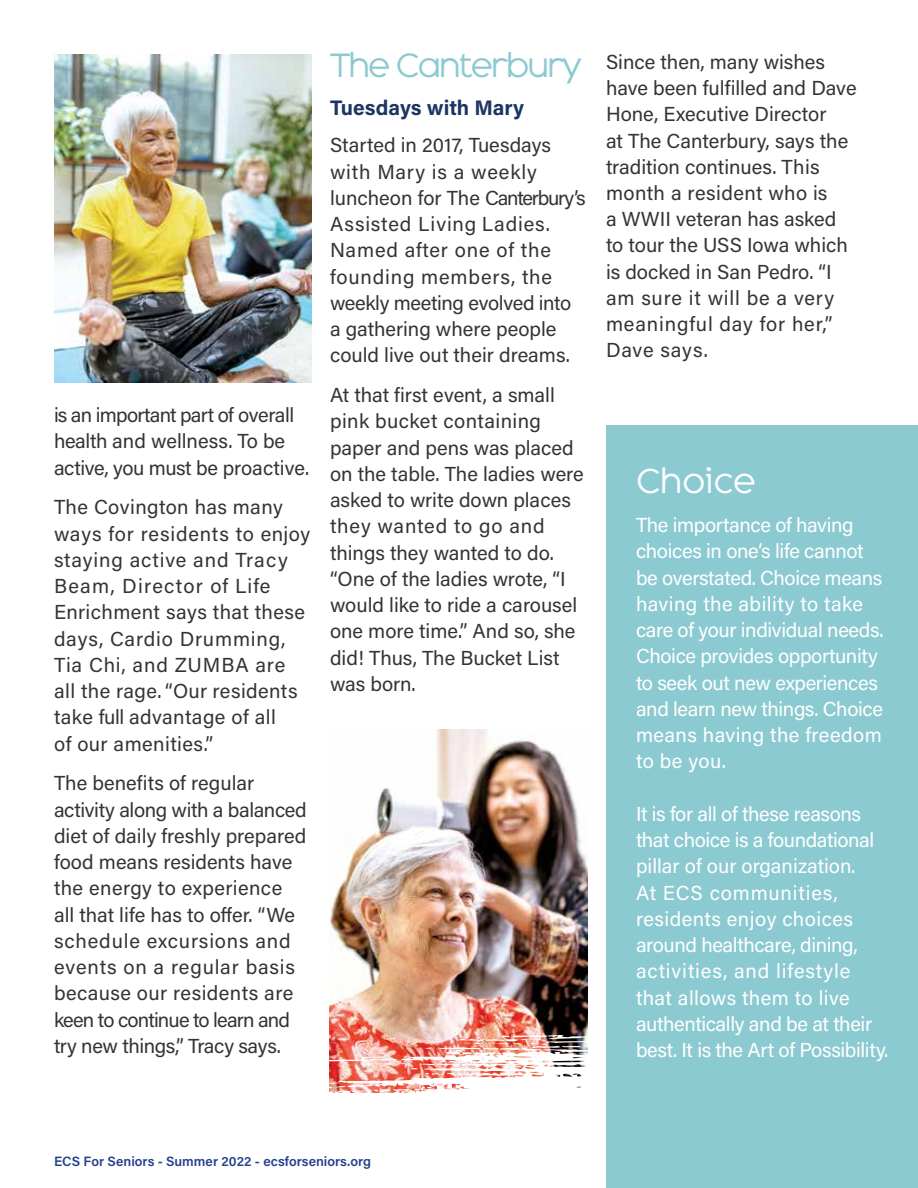
<style>
.page{position:relative;width:918px;height:1188px;background:#fff}
.page>*{position:absolute;margin:0;border:0;box-sizing:border-box;transform-origin:0 0}
.t1{font:30px "Adequate";color:#fff}
.t2{font:29.25px "Adequate";letter-spacing:-.06em;color:#8ccad1}
.t3{font:700 21px "Acumin Pro";color:#1b3663}
.t4{font:20.25px/26.2px "Acumin Pro";color:#343433}
.t5{font:20.25px/26.2px "Acumin Pro";letter-spacing:-.015em;color:#fff}
.t6{font:20.25px/26.2px "Acumin Pro";letter-spacing:.025em;color:#343433}
.t7{font:20.25px/26.2px "Acumin Pro";letter-spacing:-.02em;color:#343433}
.t8{font:600 13.5px "Acumin Pro";color:#25408f}
</style>
<div class="page">
<img style="left:330px;top:729px;width:258px;height:306px">
<img style="left:329px;top:1035px;width:259px;height:58px">
<div style="left:606px;top:425px;width:312px;height:763px;background:#8ccad1"></div>
<img style="left:54px;top:54px;width:258px;height:328px">
<p class="t7" style="left:54px;top:401px;width:257px">is an important part of overall health and wellness. To be active, you must be proactive.</p>
<p class="t6" style="left:54px;top:493px;width:258px">The Covington has many ways for residents to enjoy staying active and Tracy<br>Beam, Director of Life<br>Enrichment says that these days, Cardio Drumming,<br>Tia Chi, and ZUMBA are all the rage. “Our residents take full advantage of all<br>of our amenities.”</p>
<p class="t4" style="left:54px;top:769px;width:254px">The benefits of regular activity along with a balanced diet of daily freshly prepared food means residents have the energy to experience all that life has to offer. “We schedule excursions and events on a regular basis because our residents are keen to continue to learn and try new things,” Tracy says.</p>
<h2 class="t2" style="left:330px;top:46px;width:253px">The Canterbury</h2>
<p class="t3" style="left:330px;top:93px;width:196px">Tuesdays with Mary</p>
<p class="t4" style="left:330px;top:131px;width:257px">Started in 2017, Tuesdays with Mary is a weekly luncheon for The Canterbury’s<br>Assisted Living Ladies.<br>Named after one of the founding members, the weekly meeting evolved into a gathering where people could live out their dreams.</p>
<p class="t4" style="left:330px;top:381px;width:255px">At that first event, a small pink bucket containing paper and pens was placed on the table. The ladies were asked to write down places they wanted to go and things they wanted to do. “One of the ladies wrote, “I would like to ride a carousel one more time.” And so, she did! Thus, The Bucket List was born.</p>
<p class="t4" style="left:606px;top:48px;width:252px">Since then, many wishes have been fulfilled and Dave<br>Hone, Executive Director<br>at The Canterbury, says the tradition continues. This month a resident who is<br>a WWII veteran has asked to tour the USS Iowa which is docked in San Pedro. “I am sure it will be a very meaningful day for her,”<br>Dave says.</p>
<h1 class="t1" style="left:636px;top:461px;width:122px">Choice</h1>
<p class="t5" style="left:636px;top:511px;width:249px">The importance of having choices in one’s life cannot be overstated. Choice means having the ability to take care of your individual needs.<br>Choice provides opportunity to seek out new experiences and learn new things. Choice means having the freedom to be you.</p>
<p class="t5" style="left:636px;top:800px;width:254px">It is for all of these reasons that choice is a foundational pillar of our organization.<br>At ECS communities, residents enjoy choices around healthcare, dining, activities, and lifestyle that allows them to live authentically and be at their best. It is the Art of Possibility.</p>
<p class="t8" style="left:54px;top:1152px;width:319px">ECS For Seniors - Summer 2022 - ecsforseniors.org</p>
</div>
